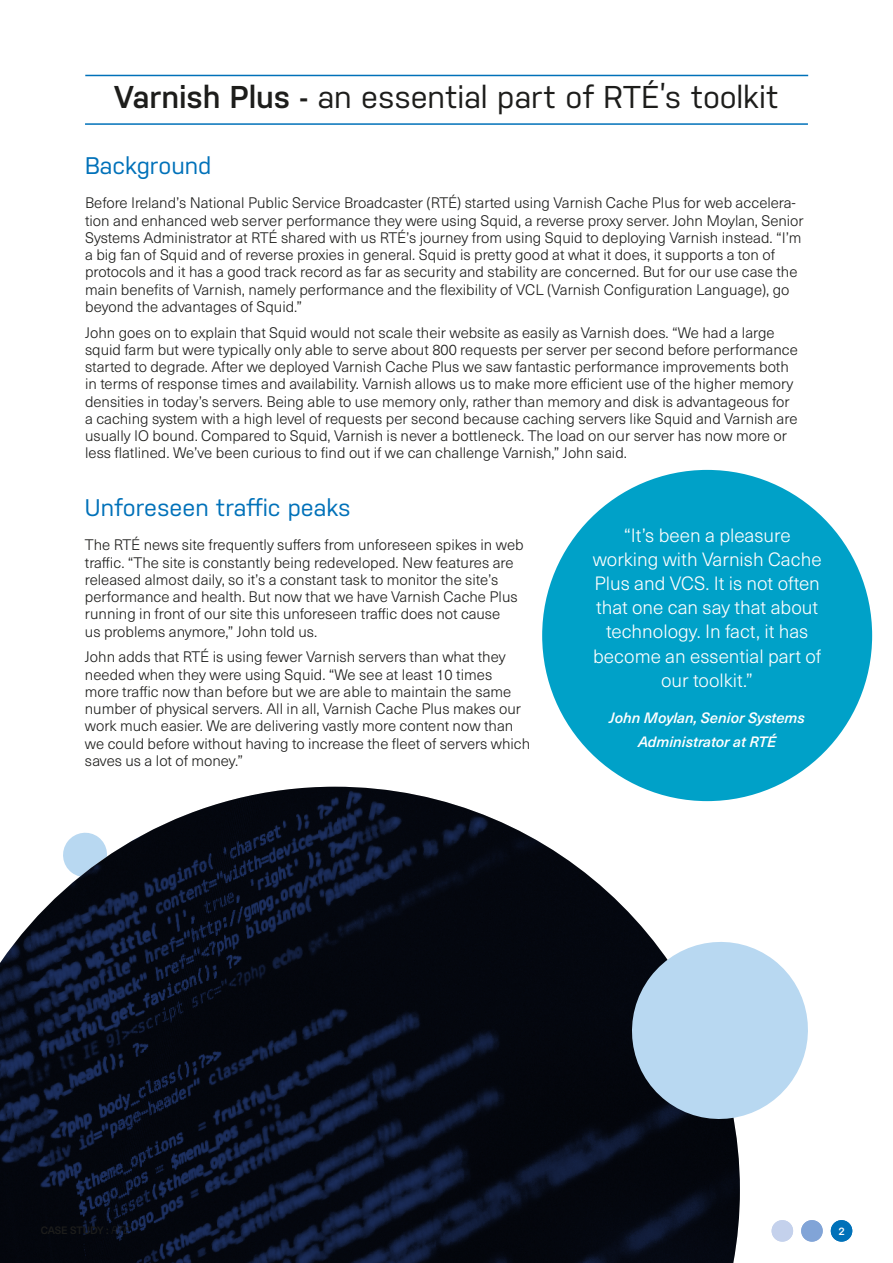
<style>
.page{position:relative;width:893px;height:1263px;background:#fff}
.page>*{position:absolute;margin:0;border:0;box-sizing:border-box;transform-origin:0 0}
.t1{font:31.5px "Nudista";color:#1d1d1b}
.t2{font:24px "Nudista";color:#0071b9}
.t3{font:300 18.9px/24.2px "Neue Haas Unica W1 G";color:#fff;text-align:center}
.t4{font:300 15px/17.2px "Neue Haas Unica W1 G";color:#1d1d1b}
.t5{font:italic 500 14.7px/24.2px "Neue Haas Unica W1 G";color:#fff;text-align:center}
.t6{font:500 10.5px "Neue Haas Unica W1 G";letter-spacing:-.015em;color:#1d1d1b}
.t7{font:600 10.5px "Nudista";color:#fff}
.s1{font-weight:600}
.s2{font-weight:300;font-style:italic}
</style>
<div class="page">
<img style="left:0;top:787px;width:740px;height:476px">
<div style="left:542px;top:470px;width:330px;height:331px;background:#00a1c8;border-radius:50%"></div>
<hr style="left:85px;top:123px;width:723px;height:2px;background:#0071b9">
<hr style="left:85px;top:75px;width:723px;height:1px;background:#0071b9">
<div style="left:831px;top:1220px;width:21px;height:21px;background:#0071b9;border-radius:50%"></div>
<div style="left:801px;top:1220px;width:22px;height:21px;background:#81a4d7;border-radius:50%"></div>
<div style="left:772px;top:1220px;width:21px;height:21px;background:#c4d1ec;border-radius:50%"></div>
<svg style="left:621px;top:930px;width:187px;height:200px"></svg>
<h1 class="t1" style="left:114px;top:79px;width:666px"><span class="s1">Varnish Plus -</span> an essential part of RTÉ’s toolkit</h1>
<h2 class="t2" style="left:85px;top:152px;width:128px">Background</h2>
<p class="t4" style="left:85px;top:194px;width:720px">Before Ireland’s National Public Service Broadcaster (RTÉ) started using Varnish Cache Plus for web accelera&shy;tion and enhanced web server performance they were using Squid, a reverse proxy server. John Moylan, Senior Systems Administrator at RTÉ shared with us RTÉ’s journey from using Squid to deploying Varnish instead. “I’m a big fan of Squid and of reverse proxies in general. Squid is pretty good at what it does, it supports a ton of protocols and it has a good track record as far as security and stability are concerned. But for our use case the main benefits of Varnish, namely performance and the flexibility of VCL (Varnish Configuration Language), go beyond the advantages of Squid.”</p>
<p class="t4" style="left:85px;top:323px;width:714px">John goes on to explain that Squid would not scale their website as easily as Varnish does. “We had a large squid farm but were typically only able to serve about 800 requests per server per second before performance started to degrade. After we deployed Varnish Cache Plus we saw fantastic performance improvements both in terms of response times and availability. Varnish allows us to make more efficient use of the higher memory densities in today’s servers. Being able to use memory only, rather than memory and disk is advantageous for a caching system with a high level of requests per second because caching servers like Squid and Varnish are usually IO bound. Compared to Squid, Varnish is never a bottleneck. The load on our server has now more or less flatlined. We’ve been curious to find out if we can challenge Varnish,” John said.</p>
<h2 class="t2" style="left:85px;top:494px;width:267px">Unforeseen traffic peaks</h2>
<p class="t4" style="left:85px;top:536px;width:440px">The RTÉ news site frequently suffers from unforeseen spikes in web traffic. “The site is constantly being redeveloped. New features are released almost daily, so it’s a constant task to monitor the site’s performance and health. But now that we have Varnish Cache Plus running in front of our site this unforeseen traffic does not cause<br>us problems anymore,” John told us.</p>
<p class="t4" style="left:85px;top:648px;width:447px">John adds that RTÉ is using fewer Varnish servers than what they needed when they were using Squid. “We see at least 10 times<br>more traffic now than before but we are able to maintain the same number of physical servers. All in all, Varnish Cache Plus makes our work much easier. We are delivering vastly more content now than we could before without having to increase the fleet of servers which saves us a lot of money.”</p>
<p class="t3" style="left:593px;top:522px;width:230px">“It’s been a pleasure working with Varnish Cache<br>Plus and VCS. It is not often that one can say that about technology. In fact, it has become an essential part of our toolkit.”</p>
<p class="t5" style="left:609px;top:705px;width:197px">John Moylan, Senior Systems<br>Administrator at RTÉ</p>
<p class="t6" style="left:41px;top:1222px;width:90px">CASE STUDY : <span class="s2">RTÉ</span></p>
<p class="t7" style="left:838px;top:1225px;width:8px">2</p>
</div>
